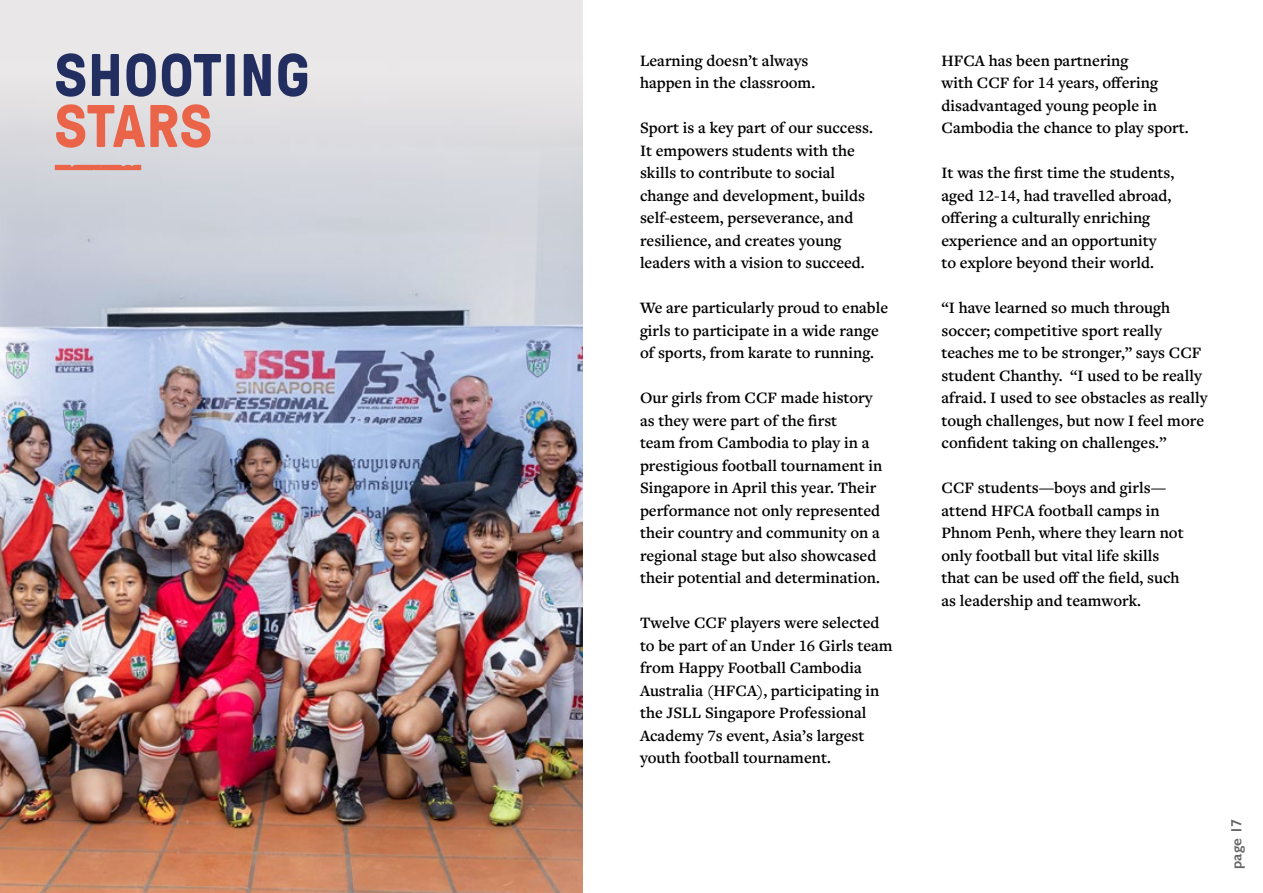
<style>
.page{position:relative;width:1263px;height:893px;background:#fff}
.page>*{position:absolute;margin:0;border:0;box-sizing:border-box;transform-origin:0 0}
.t1{font:700 60px "GT Pressura Pro";letter-spacing:.01em;color:#222d60}
.t2{font:700 60px "GT Pressura Pro";letter-spacing:-.005em;color:#ea6449}
.t3{font:600 16.5px/22.5px "Freight Text Pro";color:#000}
.t4{font:600 15px "Gill Sans";letter-spacing:.005em;color:#333}
</style>
<div class="page">
<img style="left:0;top:0;width:582px;height:893px">
<svg style="left:55px;top:165px;width:86px;height:5px"></svg>
<h1 class="t1" style="left:54px;top:43px;width:257px">SHOOTING</h1>
<h1 class="t2" style="left:54px;top:94px;width:159px">STARS</h1>
<p class="t3" style="left:640px;top:48px;width:177px">Learning doesn’t always happen in the classroom.</p>
<p class="t3" style="left:640px;top:116px;width:234px">Sport is a key part of our success.<br>It empowers students with the skills to contribute to social change and development, builds self-esteem, perseverance, and resilience, and creates young leaders with a vision to succeed.</p>
<p class="t3" style="left:640px;top:296px;width:250px">We are particularly proud to enable girls to participate in a wide range of sports, from karate to running.</p>
<p class="t3" style="left:640px;top:386px;width:244px">Our girls from CCF made history as they were part of the first<br>team from Cambodia to play in a prestigious football tournament in Singapore in April this year. Their performance not only represented their country and community on a regional stage but also showcased their potential and determination.</p>
<p class="t3" style="left:640px;top:611px;width:254px">Twelve CCF players were selected to be part of an Under 16 Girls team from Happy Football Cambodia<br>Australia (HFCA), participating in the JSLL Singapore Professional<br>Academy 7s event, Asia’s largest youth football tournament.</p>
<p class="t3" style="left:941px;top:49px;width:249px">HFCA has been partnering<br>with CCF for 14 years, offering disadvantaged young people in<br>Cambodia the chance to play sport.</p>
<p class="t3" style="left:941px;top:161px;width:234px">It was the first time the students, aged 12-14, had travelled abroad, offering a culturally enriching experience and an opportunity to explore beyond their world.</p>
<p class="t3" style="left:941px;top:296px;width:268px">“I have learned so much through soccer; competitive sport really teaches me to be stronger,” says CCF student Chanthy. “I used to be really afraid. I used to see obstacles as really tough challenges, but now I feel more confident taking on challenges.”</p>
<p class="t3" style="left:941px;top:476px;width:244px">CCF students—boys and girls— attend HFCA football camps in<br>Phnom Penh, where they learn not only football but vital life skills that can be used off the field, such as leadership and teamwork.</p>
<p class="t4" style="left:1227px;top:869px;width:51px;rotate:-90deg">page 17</p>
</div>
